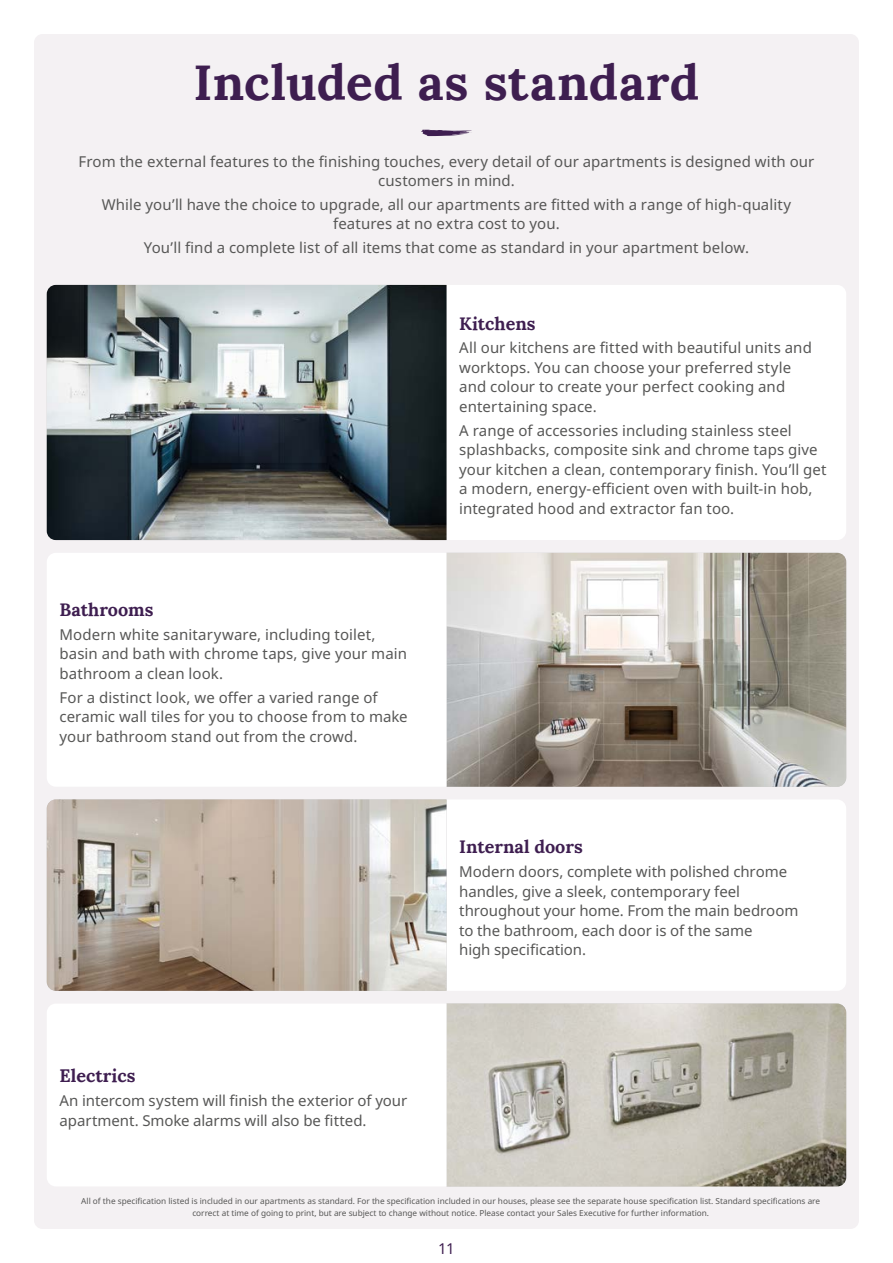
<style>
.page{position:relative;width:893px;height:1263px;background:#fff}
.page>*{position:absolute;margin:0;border:0;box-sizing:border-box;transform-origin:0 0}
.t1{font:700 49.5px "Lora";letter-spacing:.005em;color:#3e1e50}
.t2{font:700 18px "Lora";color:#3e1e50}
.t3{font:15px/19.5px "Noto Sans";letter-spacing:.005em;color:#575756}
.t4{font:15px "Noto Sans";color:#3e1e50}
.t5{font:8.25px/12px "Noto Sans";color:#575756;text-align:center}
</style>
<div class="page">
<div style="left:34px;top:34px;width:825px;height:1195px;background:#f4f1f3;border-radius:9px"></div>
<div style="left:446px;top:799px;width:400px;height:192px;background:#fff"></div>
<img style="left:47px;top:799px;width:399px;height:192px">
<img style="left:446px;top:553px;width:400px;height:234px">
<img style="left:446px;top:1003px;width:400px;height:183px">
<div style="left:446px;top:285px;width:400px;height:255px;background:#fff"></div>
<img style="left:47px;top:285px;width:399px;height:255px">
<div style="left:47px;top:553px;width:399px;height:233px;background:#fff"></div>
<div style="left:47px;top:1004px;width:399px;height:182px;background:#fff"></div>
<svg style="left:421px;top:130px;width:51px;height:6px"></svg>
<h1 class="t1" style="left:194px;top:40px;width:507px">Included as standard</h1>
<p class="t3" style="left:79px;top:152px;width:737px;text-align:center">From the external features to the finishing touches, every detail of our apartments is designed with our customers in mind.</p>
<p class="t3" style="left:102px;top:195px;width:691px;text-align:center">While you’ll have the choice to upgrade, all our apartments are fitted with a range of high-quality features at no extra cost to you.</p>
<p class="t3" style="left:144px;top:238px;width:607px">You’ll find a complete list of all items that come as standard in your apartment below.</p>
<p class="t2" style="left:60px;top:594px;width:96px">Bathrooms</p>
<p class="t3" style="left:60px;top:625px;width:349px">Modern white sanitaryware, including toilet, basin and bath with chrome taps, give your main bathroom a clean look.</p>
<p class="t3" style="left:60px;top:688px;width:350px">For a distinct look, we offer a varied range of ceramic wall tiles for you to choose from to make your bathroom stand out from the crowd.</p>
<p class="t2" style="left:60px;top:1061px;width:77px">Electrics</p>
<p class="t3" style="left:60px;top:1091px;width:349px">An intercom system will finish the exterior of your apartment. Smoke alarms will also be fitted.</p>
<p class="t2" style="left:459px;top:308px;width:78px">Kitchens</p>
<p class="t3" style="left:459px;top:338px;width:354px">All our kitchens are fitted with beautiful units and worktops. You can choose your preferred style and colour to create your perfect cooking and entertaining space.</p>
<p class="t3" style="left:459px;top:421px;width:369px">A range of accessories including stainless steel splashbacks, composite sink and chrome taps give your kitchen a clean, contemporary finish. You’ll get a modern, energy-efficient oven with built-in hob, integrated hood and extractor fan too.</p>
<p class="t2" style="left:459px;top:832px;width:125px">Internal doors</p>
<p class="t3" style="left:459px;top:862px;width:341px">Modern doors, complete with polished chrome handles, give a sleek, contemporary feel throughout your home. From the main bedroom to the bathroom, each door is of the same<br>high specification.</p>
<p class="t5" style="left:81px;top:1195px;width:740px">All of the specification listed is included in our apartments as standard. For the specification included in our houses, please see the separate house specification list. Standard specifications are correct at time of going to print, but are subject to change without notice. Please contact your Sales Executive for further information.</p>
<p class="t4" style="left:439px;top:1237px;width:16px">11</p>
</div>
